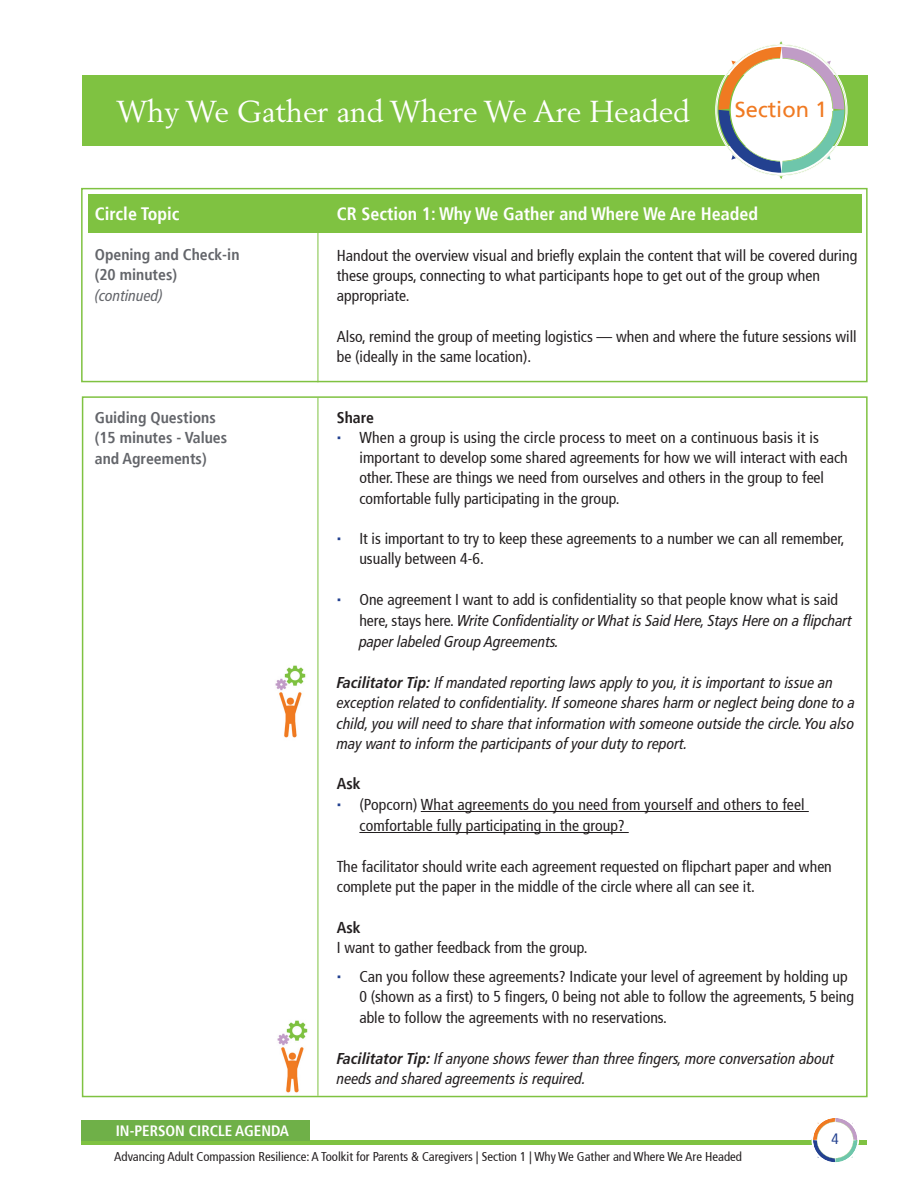
<style>
.page{position:relative;width:918px;height:1188px;background:#fff}
.page>*{position:absolute;margin:0;border:0;box-sizing:border-box;transform-origin:0 0}
.t1{font:30px "Berling";letter-spacing:-.005em;color:#fff}
.t2{font:21.9px "Frutiger";color:#f07a22}
.t3{font:700 condensed 18px "Frutiger";color:#fff}
.t4{font:condensed 15.75px/20.2px "Frutiger";color:#231f20}
.t5{font:italic condensed 15.75px/20.2px "Frutiger LT Pro";color:#231f20}
.t6{font:700 condensed 15.75px "Frutiger";color:#63656a}
.t7{font:700 condensed 15.75px "Frutiger";color:#231f20}
.t8{font:italic condensed 15.75px "Frutiger LT Pro";color:#63656a}
.t9{font:700 condensed 15px "Frutiger";color:#fff}
.t10{font:condensed 15px "Frutiger";color:#234190}
.t11{font:condensed 12.75px "Frutiger";color:#231f20}
.s1{font-family:"Maurea Jci Lf ML";font-weight:500;font-stretch:normal;color:#234190}
.s2{font-family:"Maurea Jci Lf ML";font-weight:500;font-style:normal;font-stretch:normal;color:#234190}
.s3{font-family:"Frutiger";font-style:normal}
.s4{font-weight:700}
</style>
<div class="page">
<img style="left:261px;top:1020px;width:56px;height:78px">
<div style="left:82px;top:75px;width:786px;height:71px;background:#7fc241"></div>
<svg style="left:715px;top:41px;width:133px;height:138px"></svg>
<div style="left:81px;top:188px;width:787px;height:194px;border:2px solid #7fc241"></div>
<hr style="left:318px;top:205px;width:1px;height:177px;background:#7fc241">
<div style="left:88px;top:194px;width:774px;height:38px;background:#7fc241"></div>
<hr style="left:421px;top:811px;width:388px;height:1px;background:#231f20">
<hr style="left:359px;top:832px;width:270px;height:1px;background:#231f20">
<hr style="left:318px;top:398px;width:1px;height:698px;background:#7fc241">
<img style="left:275px;top:665px;width:31px;height:73px">
<hr style="left:82px;top:1140px;width:785px;height:4px;background:#7fc241">
<svg style="left:810px;top:1118px;width:50px;height:44px"></svg>
<div style="left:81px;top:1120px;width:229px;height:20px;background:#6fb048"></div>
<p class="t1" style="left:116px;top:93px;width:575px">Why We Gather and Where We Are Headed</p>
<p class="t2" style="left:735px;top:99px;width:94px">Section 1</p>
<p class="t3" style="left:95px;top:206px;width:86px">Circle Topic</p>
<p class="t3" style="left:337px;top:206px;width:423px">CR Section 1: Why We Gather and Where We Are Headed</p>
<p class="t4" style="left:337px;top:246px;width:522px">Handout the overview visual and briefly explain the content that will be covered during these groups, connecting to what participants hope to get out of the group when appropriate.</p>
<p class="t4" style="left:337px;top:327px;width:521px">Also, remind the group of meeting logistics — when and where the future sessions will be (ideally in the same location).</p>
<p class="t6" style="left:95px;top:247px;width:146px">Opening and Check-in</p>
<p class="t6" style="left:95px;top:268px;width:84px">(20 minutes)</p>
<p class="t8" style="left:95px;top:286px;width:69px">(continued)</p>
<p class="t6" style="left:95px;top:410px;width:123px">Guiding Questions</p>
<p class="t6" style="left:95px;top:430px;width:134px">(15 minutes - Values</p>
<p class="t6" style="left:95px;top:451px;width:113px">and Agreements)</p>
<p class="t9" style="left:116px;top:1124px;width:175px">IN-PERSON CIRCLE AGENDA</p>
<p class="t7" style="left:337px;top:410px;width:39px">Share</p>
<p class="t4" style="left:359px;top:428px;width:490px;text-indent:-22px"><span class="s1">•</span> When a group is using the circle process to meet on a continuous basis it is important to develop some shared agreements for how we will interact with each other. These are things we need from ourselves and others in the group to feel comfortable fully participating in the group.</p>
<p class="t4" style="left:359px;top:530px;width:487px;text-indent:-22px"><span class="s1">•</span> It is important to try to keep these agreements to a number we can all remember, usually between 4-6.</p>
<p class="t5" style="left:359px;top:589px;width:494px;line-height:21px;text-indent:-22px"><span class="s2">•</span> <span class="s3">One agreement I want to add is confidentiality so that people know what is said here, stays here.</span> Write Confidentiality or What is Said Here, Stays Here on a flipchart paper labeled Group Agreements.</p>
<p class="t5" style="left:337px;top:673px;width:520px"><span class="s4">Facilitator Tip:</span> If mandated reporting laws apply to you, it is important to issue an exception related to confidentiality. If someone shares harm or neglect being done to a child, you will need to share that information with someone outside the circle. You also may want to inform the participants of your duty to report.</p>
<p class="t7" style="left:337px;top:777px;width:25px">Ask</p>
<p class="t4" style="left:337px;top:796px;width:469px"><span class="s1">•</span> (Popcorn) What agreements do you need from yourself and others to feel</p>
<p class="t4" style="left:359px;top:817px;width:267px">comfortable fully participating in the group?</p>
<p class="t4" style="left:337px;top:857px;width:497px">The facilitator should write each agreement requested on flipchart paper and when complete put the paper in the middle of the circle where all can see it.</p>
<p class="t7" style="left:337px;top:920px;width:25px">Ask</p>
<p class="t4" style="left:337px;top:938px;width:252px">I want to gather feedback from the group.</p>
<p class="t4" style="left:359px;top:968px;width:496px;text-indent:-22px"><span class="s1">•</span> Can you follow these agreements? Indicate your level of agreement by holding up<br>0 (shown as a first) to 5 fingers, 0 being not able to follow the agreements, 5 being able to follow the agreements with no reservations.</p>
<p class="t5" style="left:337px;top:1048px;width:499px"><span class="s4">Facilitator Tip:</span> If anyone shows fewer than three fingers, more conversation about needs and shared agreements is required.</p>
<p class="t10" style="left:832px;top:1132px;width:9px">4</p>
<p class="t11" style="left:114px;top:1151px;width:629px">Advancing Adult Compassion Resilience: A Toolkit for Parents &amp; Caregivers | Section 1 | Why We Gather and Where We Are Headed</p>
</div>
